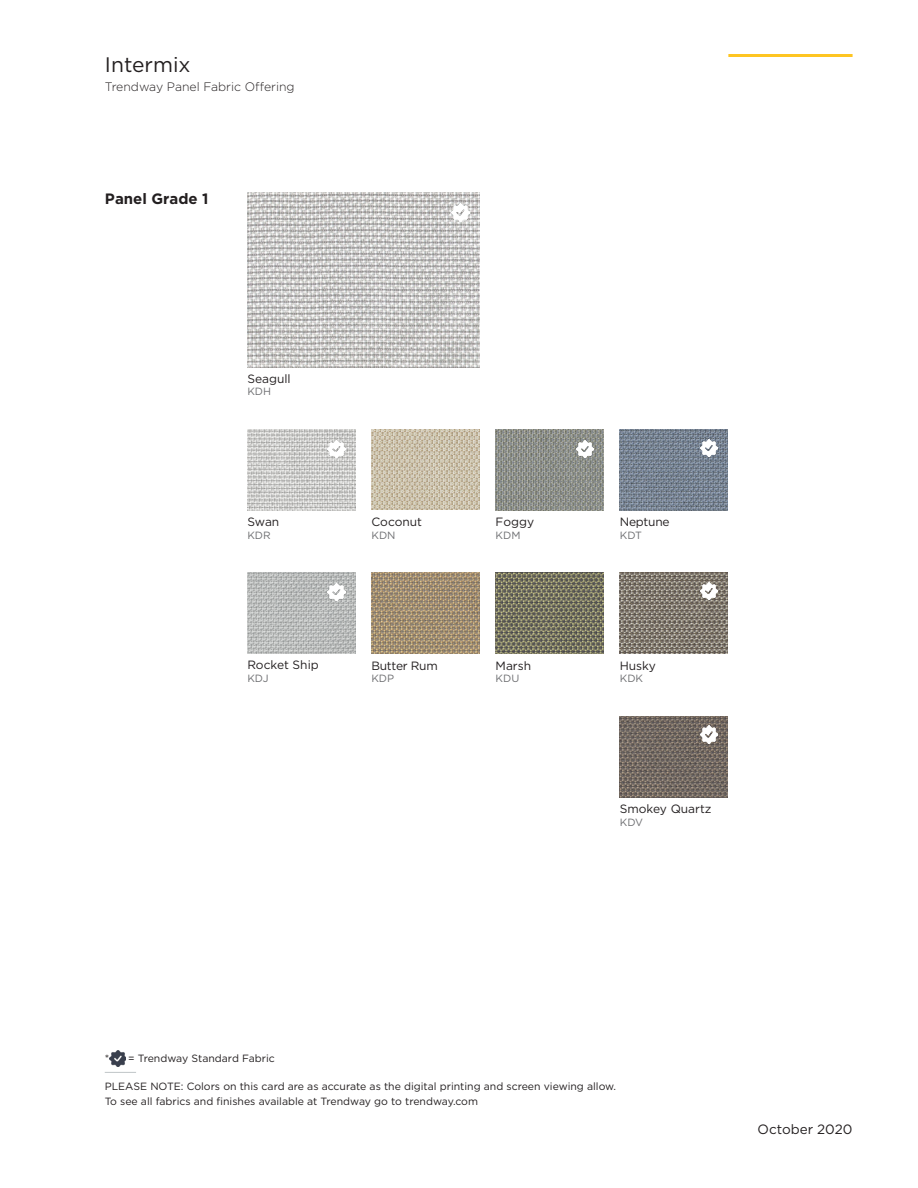
<style>
.page{position:relative;width:918px;height:1188px;background:#fff}
.page>*{position:absolute;margin:0;border:0;box-sizing:border-box;transform-origin:0 0}
.t1{font:21px "Gotham";color:#231f20}
.t2{font:700 15px "Gotham";color:#231f20}
.t3{font:13.5px "Gotham";color:#231f20}
.t4{font:300 12.3px "Gotham";color:#231f20}
.t5{font:12px "Gotham";color:#231f20}
.t6{font:12px "Gotham";letter-spacing:-.02em;color:#231f20}
.t7{font:10.5px/15px "Gotham";color:#231f20}
.t8{font:10.5px "Gotham";color:#6c6d70}
</style>
<div class="page">
<hr style="left:728px;top:54px;width:125px;height:3px;background:#fec522">
<hr style="left:105px;top:1072px;width:31px;height:1px;background:#c6cbcd">
<img style="left:110px;top:1050px;width:16px;height:17px">
<img style="left:372px;top:429px;width:107px;height:81px">
<img style="left:496px;top:573px;width:108px;height:81px">
<img style="left:371px;top:572px;width:108px;height:81px">
<img style="left:620px;top:573px;width:108px;height:81px">
<img style="left:700px;top:582px;width:18px;height:18px">
<img style="left:620px;top:716px;width:108px;height:81px">
<img style="left:700px;top:726px;width:18px;height:17px">
<img style="left:620px;top:429px;width:108px;height:81px">
<img style="left:700px;top:439px;width:17px;height:17px">
<img style="left:247px;top:429px;width:108px;height:81px">
<img style="left:328px;top:440px;width:17px;height:17px">
<img style="left:247px;top:572px;width:108px;height:81px">
<img style="left:328px;top:583px;width:17px;height:18px">
<img style="left:496px;top:429px;width:108px;height:81px">
<img style="left:577px;top:440px;width:17px;height:17px">
<img style="left:247px;top:193px;width:232px;height:174px">
<img style="left:452px;top:204px;width:17px;height:17px">
<p class="t1" style="left:105px;top:52px;width:87px">Intermix</p>
<p class="t4" style="left:105px;top:79px;width:191px">Trendway Panel Fabric Offering</p>
<p class="t2" style="left:105px;top:190px;width:105px">Panel Grade 1</p>
<p class="t5" style="left:247px;top:371px;width:45px">Seagull</p>
<p class="t8" style="left:247px;top:385px;width:25px">KDH</p>
<p class="t5" style="left:247px;top:515px;width:33px">Swan</p>
<p class="t8" style="left:247px;top:529px;width:25px">KDR</p>
<p class="t5" style="left:247px;top:658px;width:73px">Rocket Ship</p>
<p class="t8" style="left:247px;top:672px;width:23px">KDJ</p>
<p class="t5" style="left:372px;top:514px;width:52px">Coconut</p>
<p class="t8" style="left:372px;top:528px;width:26px">KDN</p>
<p class="t6" style="left:371px;top:658px;width:68px">Butter Rum</p>
<p class="t8" style="left:371px;top:672px;width:24px">KDP</p>
<p class="t5" style="left:496px;top:515px;width:40px">Foggy</p>
<p class="t8" style="left:496px;top:529px;width:26px">KDM</p>
<p class="t5" style="left:496px;top:658px;width:37px">Marsh</p>
<p class="t8" style="left:496px;top:672px;width:25px">KDU</p>
<p class="t6" style="left:620px;top:515px;width:51px">Neptune</p>
<p class="t8" style="left:620px;top:529px;width:24px">KDT</p>
<p class="t5" style="left:620px;top:658px;width:38px">Husky</p>
<p class="t8" style="left:620px;top:672px;width:25px">KDK</p>
<p class="t5" style="left:620px;top:801px;width:93px">Smokey Quartz</p>
<p class="t8" style="left:620px;top:815px;width:25px">KDV</p>
<p class="t7" style="left:105px;top:1051px;width:172px">* = Trendway Standard Fabric</p>
<p class="t7" style="left:105px;top:1079px;width:513px">PLEASE NOTE: Colors on this card are as accurate as the digital printing and screen viewing allow.<br>To see all fabrics and finishes available at Trendway go to trendway.com</p>
<p class="t3" style="left:758px;top:1121px;width:96px">October 2020</p>
</div>
